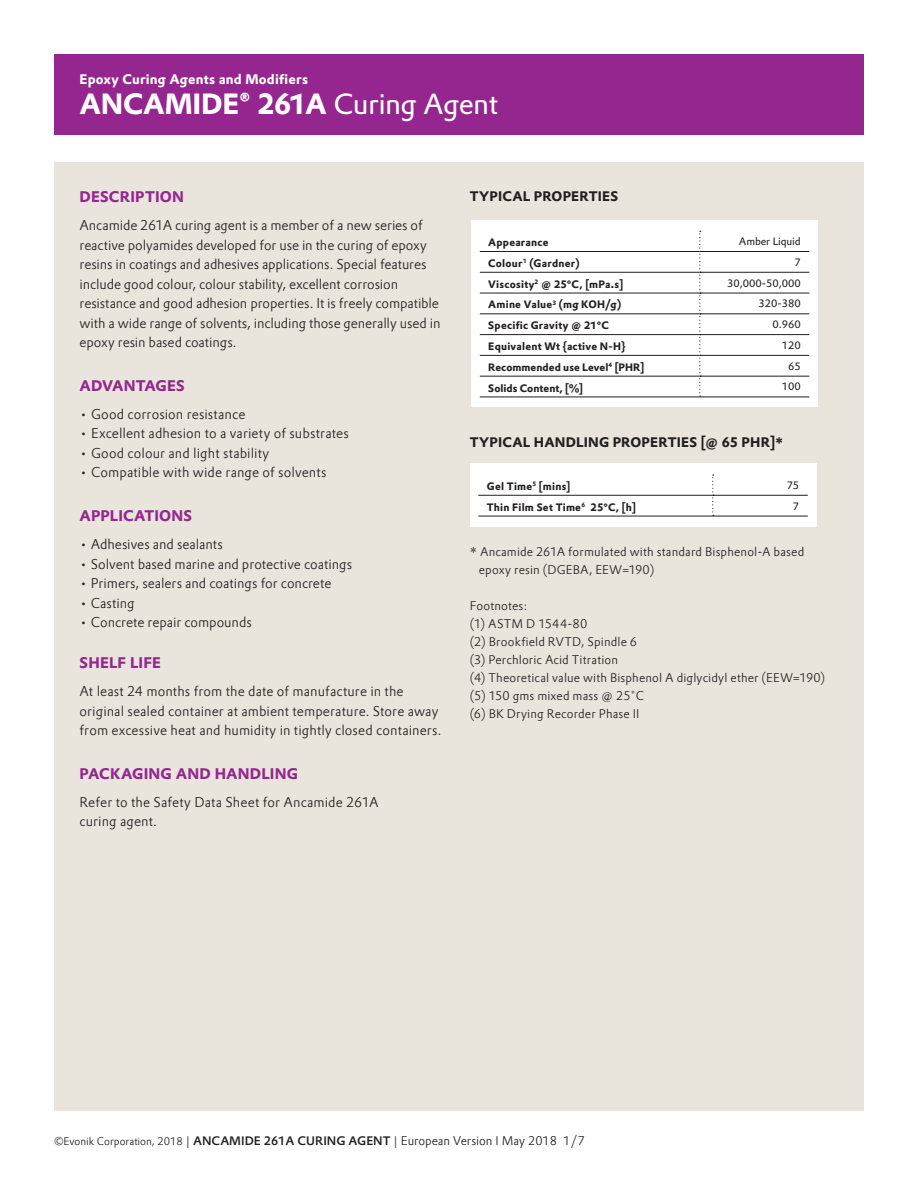
<style>
.page{position:relative;width:918px;height:1188px;background:#fff}
.page>*{position:absolute;margin:0;border:0;box-sizing:border-box;transform-origin:0 0}
.t1{font:700 28.5px "Evonik Prokyon";letter-spacing:-.01em;color:#fff}
.Subhead_Prokyon_10{font:700 15px "Evonik Prokyon";letter-spacing:.01em;color:#95268f}
.Text_Column_Prokyon{font:700 15px "Evonik Prokyon";letter-spacing:.015em;color:#95268f}
.Text_Column_Prokyon-2{font:300 13.5px/19.5px "Evonik Prokyon";color:#231f20}
.Table_head_Prokyon_9{font:700 13.5px "Evonik Prokyon";letter-spacing:.015em;color:#231f20}
.t2{font:700 13.5px "Evonik Prokyon";letter-spacing:.015em;color:#fff}
.Table_head_Prokyon_9-2{font:300 12px/18px "Evonik Prokyon";letter-spacing:.015em;color:#231f20}
.t3{font:700 10.5px "Evonik Prokyon";letter-spacing:.02em;color:#231f20}
.t4{font:10.5px "Evonik Prokyon";color:#231f20}
.t5{font:700 10.5px "Evonik Prokyon";color:#231f20}
.s1{font-weight:400}
.s2{font-size:10.5px}
.s3{font-weight:500}
</style>
<div class="page">
<div style="left:54px;top:54px;width:810px;height:81px;background:#95268f"></div>
<div style="left:54px;top:162px;width:810px;height:948px;background:#e9e5dd"></div>
<div style="left:471px;top:221px;width:347px;height:186px;background:#fff"></div>
<hr style="left:480px;top:251px;width:219px;height:1px;background:#231f20">
<hr style="left:480px;top:272px;width:219px;height:1px;background:#231f20">
<hr style="left:480px;top:293px;width:219px;height:1px;background:#231f20">
<hr style="left:480px;top:314px;width:219px;height:1px;background:#231f20">
<hr style="left:480px;top:334px;width:219px;height:1px;background:#231f20">
<hr style="left:480px;top:355px;width:219px;height:1px;background:#231f20">
<hr style="left:480px;top:376px;width:219px;height:1px;background:#231f20">
<hr style="left:480px;top:397px;width:220px;height:1px;background:#231f20">
<hr style="left:700px;top:251px;width:109px;height:1px;background:#231f20">
<hr style="left:700px;top:272px;width:109px;height:1px;background:#231f20">
<hr style="left:700px;top:293px;width:109px;height:1px;background:#231f20">
<hr style="left:700px;top:314px;width:109px;height:1px;background:#231f20">
<hr style="left:700px;top:334px;width:109px;height:1px;background:#231f20">
<hr style="left:700px;top:355px;width:109px;height:1px;background:#231f20">
<hr style="left:700px;top:376px;width:109px;height:1px;background:#231f20">
<hr style="left:700px;top:397px;width:109px;height:1px;background:#231f20">
<svg style="left:699px;top:231px;width:2px;height:166px"></svg>
<div style="left:470px;top:464px;width:346px;height:63px;background:#fff"></div>
<hr style="left:478px;top:495px;width:234px;height:1px;background:#231f20">
<hr style="left:478px;top:516px;width:235px;height:1px;background:#231f20">
<hr style="left:713px;top:495px;width:95px;height:1px;background:#231f20">
<hr style="left:713px;top:516px;width:95px;height:1px;background:#231f20">
<svg style="left:712px;top:475px;width:2px;height:41px"></svg>
<p class="t2" style="left:80px;top:69px;width:230px">Epoxy Curing Agents and Modifiers</p>
<h1 class="t1" style="left:80px;top:81px;width:420px">ANCAMIDE® 261A <span class="s1">Curing Agent</span></h1>
<p class="Subhead_Prokyon_10" style="left:80px;top:185px;width:106px">DESCRIPTION</p>
<p class="Text_Column_Prokyon-2" style="left:80px;top:215px;width:363px">Ancamide 261A curing agent is a member of a new series of reactive polyamides developed for use in the curing of epoxy resins in coatings and adhesives applications. Special features include good colour, colour stability, excellent corrosion resistance and good adhesion properties. It is freely compatible with a wide range of solvents, including those generally used in epoxy resin based coatings.</p>
<p class="Subhead_Prokyon_10" style="left:80px;top:374px;width:107px">ADVANTAGES</p>
<p class="Text_Column_Prokyon-2" style="left:80px;top:404px;width:167px">• Good corrosion resistance</p>
<p class="Text_Column_Prokyon-2" style="left:80px;top:423px;width:271px">• Excellent adhesion to a variety of substrates</p>
<p class="Text_Column_Prokyon-2" style="left:80px;top:443px;width:191px">• Good colour and light stability</p>
<p class="Text_Column_Prokyon-2" style="left:80px;top:462px;width:248px">• Compatible with wide range of solvents</p>
<p class="Subhead_Prokyon_10" style="left:80px;top:504px;width:114px">APPLICATIONS</p>
<p class="Text_Column_Prokyon-2" style="left:80px;top:534px;width:145px">• Adhesives and sealants</p>
<p class="Text_Column_Prokyon-2" style="left:80px;top:553px;width:274px">• Solvent based marine and protective coatings</p>
<p class="Text_Column_Prokyon-2" style="left:80px;top:573px;width:253px">• Primers, sealers and coatings for concrete</p>
<p class="Text_Column_Prokyon-2" style="left:80px;top:592px;width:57px">• Casting</p>
<p class="Text_Column_Prokyon-2" style="left:80px;top:612px;width:174px">• Concrete repair compounds</p>
<p class="Text_Column_Prokyon" style="left:80px;top:650px;width:83px">SHELF LIFE</p>
<p class="Text_Column_Prokyon-2" style="left:80px;top:681px;width:363px">At least 24 months from the date of manufacture in the original sealed container at ambient temperature. Store away from excessive heat and humidity in tightly closed containers.</p>
<p class="Subhead_Prokyon_10" style="left:80px;top:762px;width:220px">PACKAGING AND HANDLING</p>
<p class="Text_Column_Prokyon-2" style="left:80px;top:792px;width:301px">Refer to the Safety Data Sheet for Ancamide 261A curing agent.</p>
<p class="Table_head_Prokyon_9" style="left:470px;top:186px;width:150px">TYPICAL PROPERTIES</p>
<p class="t3" style="left:488px;top:234px;width:62px">Appearance</p>
<p class="t4" style="left:739px;top:233px;width:63px">Amber Liquid</p>
<p class="t3" style="left:488px;top:255px;width:93px">Colour<sup>1</sup> (Gardner)</p>
<p class="t4" style="left:794px;top:254px;width:8px">7</p>
<p class="t3" style="left:488px;top:275px;width:136px">Viscosity<sup>2</sup> @ 25°C, [mPa.s]</p>
<p class="t4" style="left:727px;top:275px;width:75px">30,000-50,000</p>
<p class="t3" style="left:488px;top:296px;width:134px">Amine Value<sup>3</sup> (mg KOH/g)</p>
<p class="t4" style="left:759px;top:296px;width:44px">320-380</p>
<p class="t3" style="left:488px;top:317px;width:122px">Specific Gravity @ 21°C</p>
<p class="t4" style="left:772px;top:316px;width:30px">0.960</p>
<p class="t3" style="left:488px;top:338px;width:139px">Equivalent Wt {active N-H}</p>
<p class="t4" style="left:782px;top:337px;width:20px">120</p>
<p class="t5" style="left:488px;top:359px;width:158px">Recommended use Level<sup>4</sup> [PHR]</p>
<p class="t4" style="left:788px;top:358px;width:14px">65</p>
<p class="t5" style="left:488px;top:379px;width:96px">Solids Content, [%]</p>
<p class="t4" style="left:782px;top:379px;width:20px">100</p>
<p class="Table_head_Prokyon_9" style="left:470px;top:431px;width:315px">TYPICAL HANDLING PROPERTIES [@ 65 PHR]*</p>
<p class="t3" style="left:487px;top:478px;width:85px">Gel Time<sup>5</sup> [mins]</p>
<p class="t4" style="left:787px;top:477px;width:14px">75</p>
<p class="t3" style="left:487px;top:498px;width:151px">Thin Film Set Time<sup>6</sup> 25°C, [h]</p>
<p class="t4" style="left:793px;top:498px;width:8px">7</p>
<p class="Table_head_Prokyon_9-2" style="left:479px;top:542px;width:327px;text-indent:-9px">* Ancamide 261A formulated with standard Bisphenol-A based epoxy resin (DGEBA, EEW=190)</p>
<p class="Table_head_Prokyon_9-2" style="left:470px;top:596px;width:357px">Footnotes:<br>(1) ASTM D 1544-80<br>(2) Brookfield RVTD, Spindle 6<br>(3) Perchloric Acid Titration<br>(4) Theoretical value with Bisphenol A diglycidyl ether (EEW=190) (5) 150 gms mixed mass @ 25˚C<br>(6) BK Drying Recorder Phase II</p>
<p class="Table_head_Prokyon_9-2" style="left:54px;top:1131px;width:532px"><span class="s2">©Evonik Corporation, 2018</span> | <span class="s3">ANCAMIDE 261A CURING AGENT</span> | European Version I May 2018 1/7</p>
</div>
